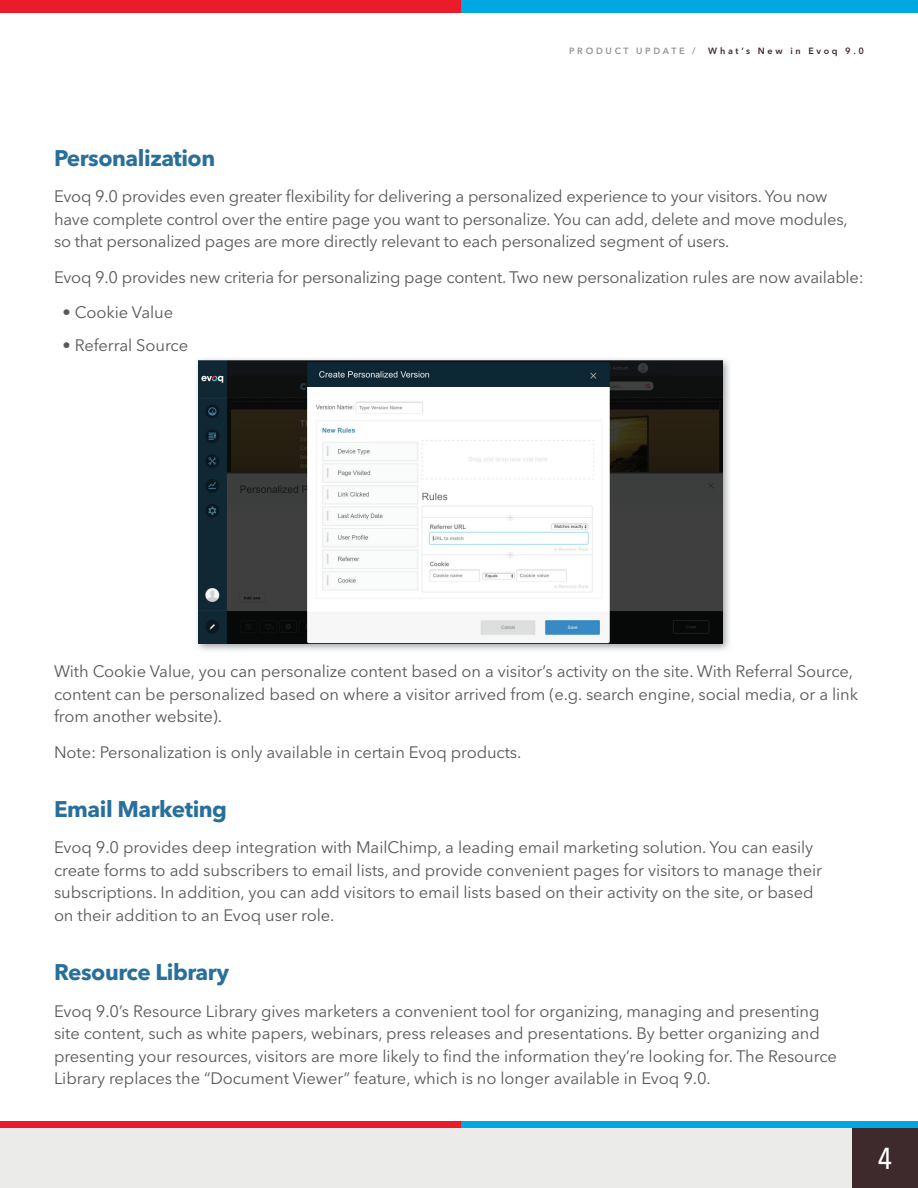
<style>
.page{position:relative;width:918px;height:1188px;background:#fff}
.page>*{position:absolute;margin:0;border:0;box-sizing:border-box;transform-origin:0 0}
.t1{font:500 condensed 30px "Avenir Next LT Pro";color:#fff}
.t2{font:700 22.5px "Avenir Next LT Pro";letter-spacing:-.02em;color:#296f9c}
.t3{font:16.5px/22.5px "Avenir Next LT Pro";letter-spacing:-.005em;color:#57585a}
.t4{font:600 9px "Avenir Next LT Pro";letter-spacing:.3em;color:#3e292d}
.t5{font:600 9px "Avenir Next LT Pro";letter-spacing:.3em;color:#939598}
</style>
<div class="page">
<div style="left:0;top:0;width:461px;height:12px;background:#ec1b2b"></div>
<div style="left:461px;top:0;width:457px;height:12px;background:#00a8e1"></div>
<div style="left:0;top:1128px;width:852px;height:60px;background:#ebebea"></div>
<div style="left:852px;top:1126px;width:66px;height:62px;background:#3e292d"></div>
<div style="left:0;top:1121px;width:461px;height:7px;background:#ec1b2b"></div>
<div style="left:461px;top:1121px;width:457px;height:7px;background:#00a8e1"></div>
<img style="left:196px;top:359px;width:534px;height:46px">
<img style="left:196px;top:405px;width:51px;height:246px">
<img style="left:679px;top:405px;width:51px;height:246px">
<img style="left:247px;top:643px;width:432px;height:8px">
<img style="left:199px;top:361px;width:523px;height:282px">
<p class="t5" style="left:569px;top:45px;width:128px">PRODUCT UPDATE /</p>
<p class="t4" style="left:708px;top:45px;width:157px">What’s New in Evoq 9.0</p>
<h2 class="t2" style="left:54px;top:144px;width:163px">Personalization</h2>
<p class="t3" style="left:54px;top:185px;width:795px">Evoq 9.0 provides even greater flexibility for delivering a personalized experience to your visitors. You now have complete control over the entire page you want to personalize. You can add, delete and move modules, so that personalized pages are more directly relevant to each personalized segment of users.</p>
<p class="t3" style="left:54px;top:265px;width:811px">Evoq 9.0 provides new criteria for personalizing page content. Two new personalization rules are now available:</p>
<p class="t3" style="left:63px;top:301px;width:112px">• Cookie Value</p>
<p class="t3" style="left:63px;top:334px;width:127px">• Referral Source</p>
<p class="t3" style="left:54px;top:660px;width:806px">With Cookie Value, you can personalize content based on a visitor’s activity on the site. With Referral Source, content can be personalized based on where a visitor arrived from (e.g. search engine, social media, or a link from another website).</p>
<p class="t3" style="left:54px;top:740px;width:469px">Note: Personalization is only available in certain Evoq products.</p>
<h2 class="t2" style="left:54px;top:795px;width:175px">Email Marketing</h2>
<p class="t3" style="left:54px;top:836px;width:770px">Evoq 9.0 provides deep integration with MailChimp, a leading email marketing solution. You can easily create forms to add subscribers to email lists, and provide convenient pages for visitors to manage their subscriptions. In addition, you can add visitors to email lists based on their activity on the site, or based on their addition to an Evoq user role.</p>
<h2 class="t2" style="left:54px;top:959px;width:177px">Resource Library</h2>
<p class="t3" style="left:54px;top:1000px;width:784px">Evoq 9.0’s Resource Library gives marketers a convenient tool for organizing, managing and presenting site content, such as white papers, webinars, press releases and presentations. By better organizing and presenting your resources, visitors are more likely to find the information they’re looking for. The Resource Library replaces the “Document Viewer” feature, which is no longer available in Evoq 9.0.</p>
<h1 class="t1" style="left:878px;top:1141px;width:16px">4</h1>
</div>
